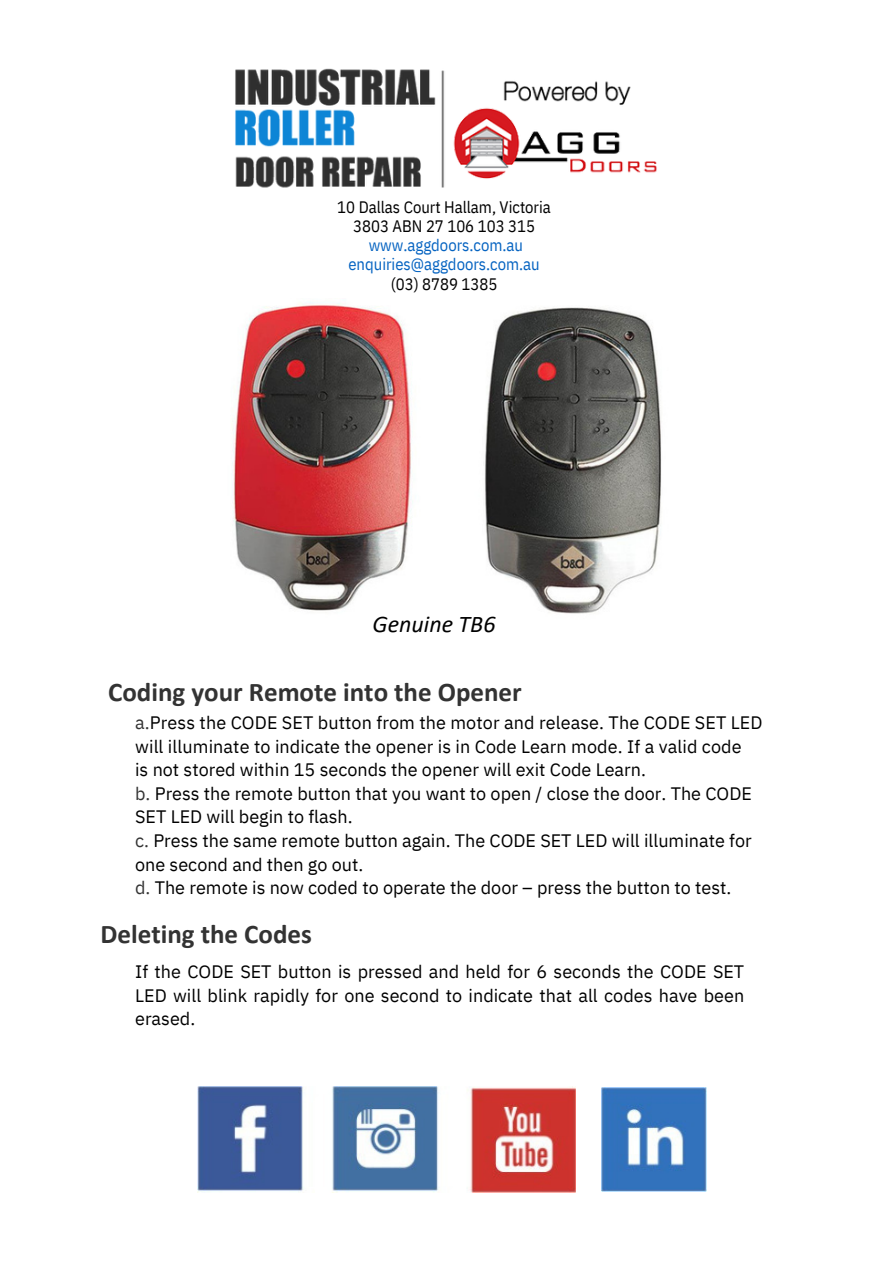
<style>
.page{position:relative;width:894px;height:1264px;background:#fff}
.page>*{position:absolute;margin:0;border:0;box-sizing:border-box;transform-origin:0 0}
.t1{font:700 27px "Calibri";color:#333}
.t2{font:italic 24px "Calibri";color:#000}
.t3{font:18px/23.7px "IBM Plex Sans";color:#000}
.t4{font:16.5px/19.2px "IBM Plex Sans Cond";color:#000;text-align:center}
.t5{font:16.5px/19.2px "IBM Plex Sans Cond";color:#0563c1;text-align:center}
.s1{color:#333}
</style>
<div class="page">
<img style="left:232px;top:302px;width:429px;height:312px">
<img style="left:198px;top:1086px;width:377px;height:106px">
<img style="left:601px;top:1087px;width:105px;height:104px">
<img style="left:235px;top:68px;width:422px;height:120px">
<p class="t4" style="left:337px;top:197px;width:215px">10 Dallas Court Hallam, Victoria<br>3803 ABN 27 106 103 315</p>
<p class="t5" style="left:348px;top:235px;width:193px">www.aggdoors.com.au enquiries@aggdoors.com.au</p>
<p class="t4" style="left:391px;top:274px;width:108px">(03) 8789 1385</p>
<p class="t2" style="left:372px;top:613px;width:124px">Genuine TB6</p>
<h1 class="t1" style="left:108px;top:681px;width:415px">Coding your Remote into the Opener</h1>
<p class="t3" style="left:135px;top:710px;width:628px"><span class="s1">a.</span>Press the CODE SET button from the motor and release. The CODE SET LED will illuminate to indicate the opener is in Code Learn mode. If a valid code</p>
<p class="t3" style="left:135px;top:757px;width:512px">is not stored within 15 seconds the opener will exit Code Learn.</p>
<p class="t3" style="left:135px;top:781px;width:618px"><span class="s1">b.</span> Press the remote button that you want to open / close the door. The CODE<br>SET LED will begin to flash.</p>
<p class="t3" style="left:135px;top:828px;width:618px"><span class="s1">c.</span> Press the same remote button again. The CODE SET LED will illuminate for one second and then go out.</p>
<h1 class="t3" style="left:135px;top:875px;width:597px"><span class="s1">d.</span> The remote is now coded to operate the door – press the button to test.</h1>
<h2 class="t1" style="left:100px;top:923px;width:213px">Deleting the Codes</h2>
<p class="t3" style="left:135px;top:959px;width:610px;text-align:justify">If the CODE SET button is pressed and held for 6 seconds the CODE SET LED will blink rapidly for one second to indicate that all codes have been erased.</p>
</div>
